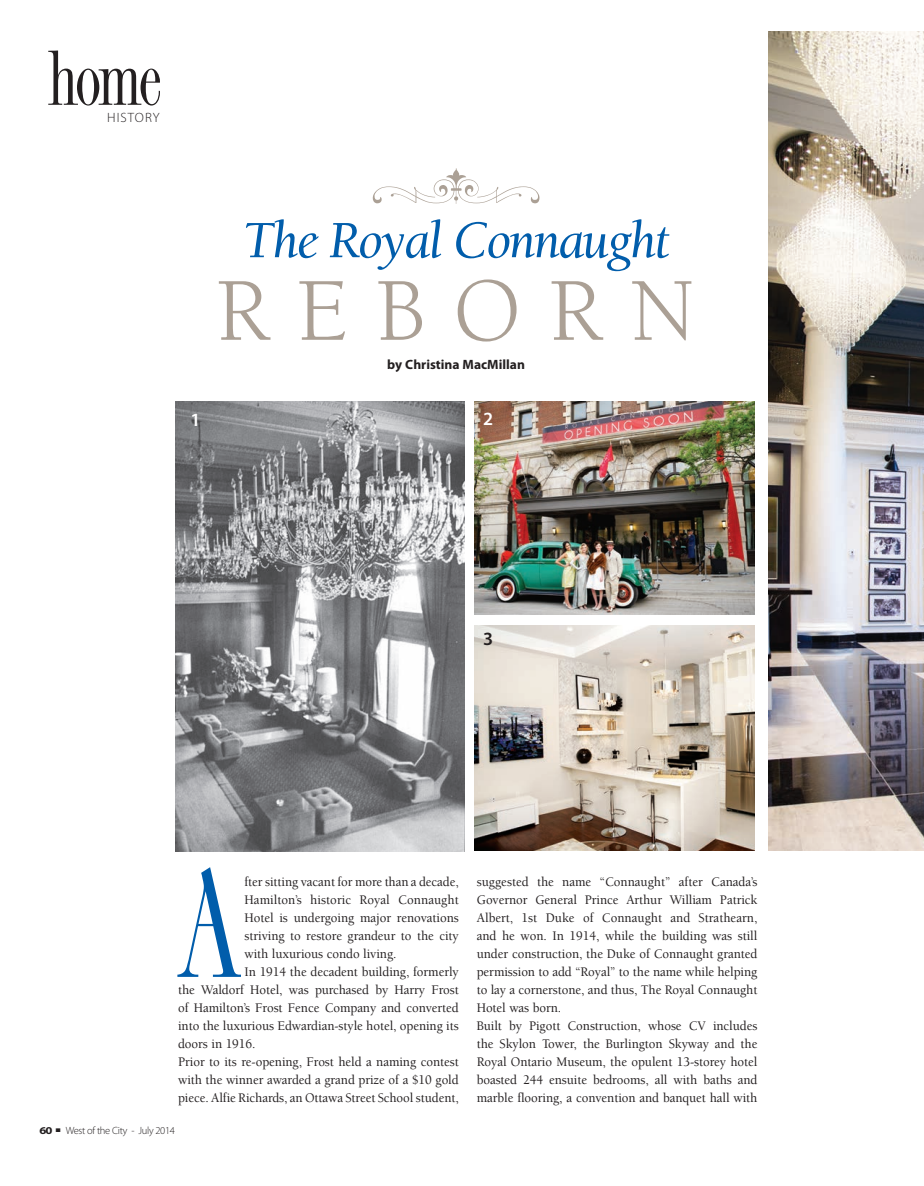
<style>
.page{position:relative;width:924px;height:1186px;background:#fff}
.page>*{position:absolute;margin:0;border:0;box-sizing:border-box;transform-origin:0 0}
.t1{font:162px "Fashion Compressed Plain";color:#015dab;scale:.92 1}
.t2{font:92.1px "Berkeley";letter-spacing:.3em;color:#aba095}
.t3{font:81px "Fashion Compressed Plain";color:#231f20}
.t4{font:italic 53.7px "Berkeley";letter-spacing:-.04em;color:#015dab}
.t5{font:600 18.75px "Myriad Pro";color:#fff}
.t6{font:600 18.75px "Myriad Pro";color:#231f20}
.t7{font:500 13.5px/18px "Berkeley";letter-spacing:-.005em;color:#231f20;scale:.95 1}
.t8{font:700 13.5px "Myriad Pro";color:#231f20}
.t9{font:300 13.5px "Myriad Pro";letter-spacing:.08em;color:#231f20}
.t10{font:300 10.5px "Myriad Pro";letter-spacing:-.03em;color:#231f20}
.t11{font:700 10.5px "Myriad Pro";color:#231f20;scale:1.2 1}
</style>
<div class="page">
<svg style="left:372px;top:168px;width:167px;height:36px"></svg>
<img style="left:176px;top:401px;width:288px;height:450px">
<img style="left:474px;top:401px;width:280px;height:214px">
<img style="left:474px;top:626px;width:280px;height:225px">
<img style="left:768px;top:32px;width:155px;height:818px">
<h3 class="t3" style="left:47px;top:29px;width:117px">home</h3>
<p class="t9" style="left:107px;top:110px;width:54px">HISTORY</p>
<h3 class="t4" style="left:242px;top:212px;width:429px">The Royal Connaught</h3>
<h2 class="t2" style="left:216px;top:262px;width:481px">REBORN</h2>
<p class="t8" style="left:387px;top:357px;width:139px">by Christina MacMillan</p>
<h3 class="t5" style="left:190px;top:409px;width:12px">1</h3>
<h3 class="t5" style="left:483px;top:408px;width:12px">2</h3>
<h3 class="t6" style="left:483px;top:628px;width:12px">3</h3>
<h1 class="t1" style="left:178px;top:826px;width:70px">A</h1>
<p class="t7" style="left:244px;top:873px;width:227px">fter sitting vacant for more than a decade,</p>
<p class="t7" style="left:244px;top:891px;width:227px">Hamilton’s historic Royal Connaught</p>
<p class="t7" style="left:244px;top:909px;width:227px">Hotel is undergoing major renovations</p>
<p class="t7" style="left:244px;top:927px;width:227px">striving to restore grandeur to the city</p>
<p class="t7" style="left:244px;top:945px;width:161px">with luxurious condo living.</p>
<p class="t7" style="left:244px;top:963px;width:227px">In 1914 the decadent building, formerly</p>
<p class="t7" style="left:178px;top:981px;width:297px">the Waldorf Hotel, was purchased by Harry Frost</p>
<p class="t7" style="left:178px;top:999px;width:297px">of Hamilton’s Frost Fence Company and converted</p>
<p class="t7" style="left:178px;top:1017px;width:297px">into the luxurious Edwardian-style hotel, opening its</p>
<p class="t7" style="left:178px;top:1035px;width:83px">doors in 1916.</p>
<p class="t7" style="left:178px;top:1053px;width:297px">Prior to its re-opening, Frost held a naming contest</p>
<p class="t7" style="left:178px;top:1071px;width:297px">with the winner awarded a grand prize of a $10 gold</p>
<p class="t7" style="left:178px;top:1089px;width:297px">piece. Alfie Richards, an Ottawa Street School student,</p>
<p class="t7" style="left:476px;top:873px;width:297px">suggested the name “Connaught” after Canada’s Governor General Prince Arthur William Patrick Albert, 1st Duke of Connaught and Strathearn, and he won. In 1914, while the building was still under construction, the Duke of Connaught granted permission to add “Royal” to the name while helping to lay a cornerstone, and thus, The Royal Connaught Hotel was born.<br>Built by Pigott Construction, whose CV includes the Skylon Tower, the Burlington Skyway and the Royal Ontario Museum, the opulent 13-storey hotel boasted 244 ensuite bedrooms, all with baths and marble flooring, a convention and banquet hall with</p>
<p class="t11" style="left:39px;top:1124px;width:12px">60</p>
<p class="t10" style="left:66px;top:1124px;width:111px">West of the City - July 2014</p>
</div>
